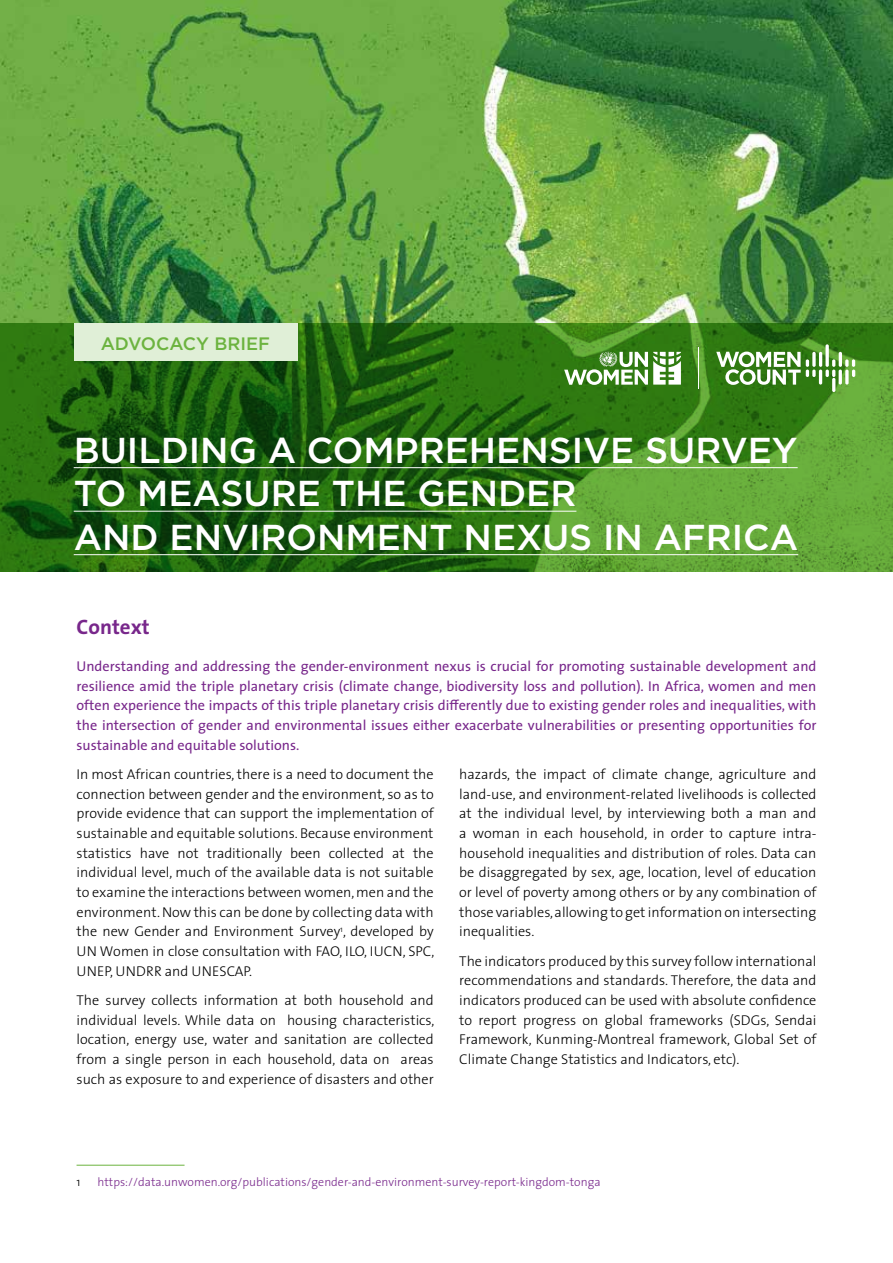
<style>
.page{position:relative;width:893px;height:1263px;background:#fff}
.page>*{position:absolute;margin:0;border:0;box-sizing:border-box;transform-origin:0 0}
.t1{font:500 36px/43.5px "Gotham";color:#fff}
.t2{font:700 21px "The Sans";color:#78278b}
.t3{font:500 18px "Gotham";color:#6cb33f}
.t4{font:300 14.25px/19.6px "The Sans";color:#000;text-align:justify}
.t5{font:14.25px/19.6px "The Sans";color:#78278b;text-align:justify}
.t6{font:300 12px "The Sans";color:#78278b}
.t7{font:300 12px "The Sans";color:#000}
</style>
<div class="page">
<img style="left:0;top:0;width:893px;height:323px">
<svg style="left:0;top:323px;width:893px;height:249px;background:#327619"></svg>
<hr style="left:74px;top:467px;width:724px;height:1px;background:#fff">
<hr style="left:74px;top:511px;width:502px;height:1px;background:#fff">
<hr style="left:74px;top:554px;width:724px;height:1px;background:#fff">
<div style="left:74px;top:323px;width:224px;height:38px;background:#e0efd7"></div>
<hr style="left:77px;top:1165px;width:108px;height:1px;background:#6cb33f">
<hr style="left:698px;top:348px;width:1px;height:41px;background:#fff">
<hr style="left:819px;top:352px;width:3px;height:15px;background:#fff;border-radius:2px">
<hr style="left:839px;top:352px;width:3px;height:15px;background:#fff;border-radius:2px">
<svg style="left:825px;top:344px;width:4px;height:23px"></svg>
<svg style="left:845px;top:359px;width:10px;height:18px"></svg>
<svg style="left:716px;top:352px;width:100px;height:33px"></svg>
<svg style="left:845px;top:370px;width:4px;height:15px"></svg>
<hr style="left:839px;top:370px;width:3px;height:15px;background:#fff;border-radius:2px">
<hr style="left:819px;top:370px;width:3px;height:15px;background:#fff;border-radius:2px">
<hr style="left:832px;top:378px;width:3px;height:14px;background:#fff;border-radius:2px">
<svg style="left:826px;top:359px;width:9px;height:18px"></svg>
<svg style="left:564px;top:351px;width:117px;height:34px"></svg>
<p class="t3" style="left:101px;top:331px;width:171px">ADVOCACY BRIEF</p>
<h1 class="t1" style="left:74px;top:428px;width:726px">BUILDING A COMPREHENSIVE SURVEY<br>TO MEASURE THE GENDER<br>AND ENVIRONMENT NEXUS IN AFRICA</h1>
<h2 class="t2" style="left:77px;top:610px;width:75px">Context</h2>
<p class="t5" style="left:77px;top:656px;width:741px">Understanding and addressing the gender-environment nexus is crucial for promoting sustainable development and resilience amid the triple planetary crisis (climate change, biodiversity loss and pollution). In Africa, women and men often experience the impacts of this triple planetary crisis differently due to existing gender roles and inequalities, with the intersection of gender and environmental issues either exacerbate vulnerabilities or presenting opportunities for sustainable and equitable solutions.</p>
<p class="t4" style="left:77px;top:764px;width:359px">In most African countries, there is a need to document the connection between gender and the environment, so as to provide evidence that can support the implementation of sustainable and equitable solutions. Because environment statistics have not traditionally been collected at the individual level, much of the available data is not suitable to examine the interactions between women, men and the environment. Now this can be done by collecting data with the new Gender and Environment Survey<sup>1</sup>, developed by UN Women in close consultation with FAO, ILO, IUCN, SPC, UNEP, UNDRR and UNESCAP.</p>
<p class="t4" style="left:77px;top:990px;width:359px">The survey collects information at both household and individual levels. While data on housing characteristics, location, energy use, water and sanitation are collected from a single person in each household, data on areas such as exposure to and experience of disasters and other</p>
<p class="t4" style="left:459px;top:764px;width:359px">hazards, the impact of climate change, agriculture and land-use, and environment-related livelihoods is collected at the individual level, by interviewing both a man and a woman in each household, in order to capture intra&shy;household inequalities and distribution of roles. Data can be disaggregated by sex, age, location, level of education or level of poverty among others or by any combination of those variables, allowing to get information on intersecting inequalities.</p>
<p class="t4" style="left:459px;top:951px;width:359px">The indicators produced by this survey follow international recommendations and standards. Therefore, the data and indicators produced can be used with absolute confidence to report progress on global frameworks (SDGs, Sendai Framework, Kunming-Montreal framework, Global Set of Climate Change Statistics and Indicators, etc).</p>
<p class="t7" style="left:77px;top:1172px;width:6px">1</p>
<p class="t6" style="left:98px;top:1172px;width:505px">https://data.unwomen.org/publications/gender-and-environment-survey-report-kingdom-tonga</p>
</div>
